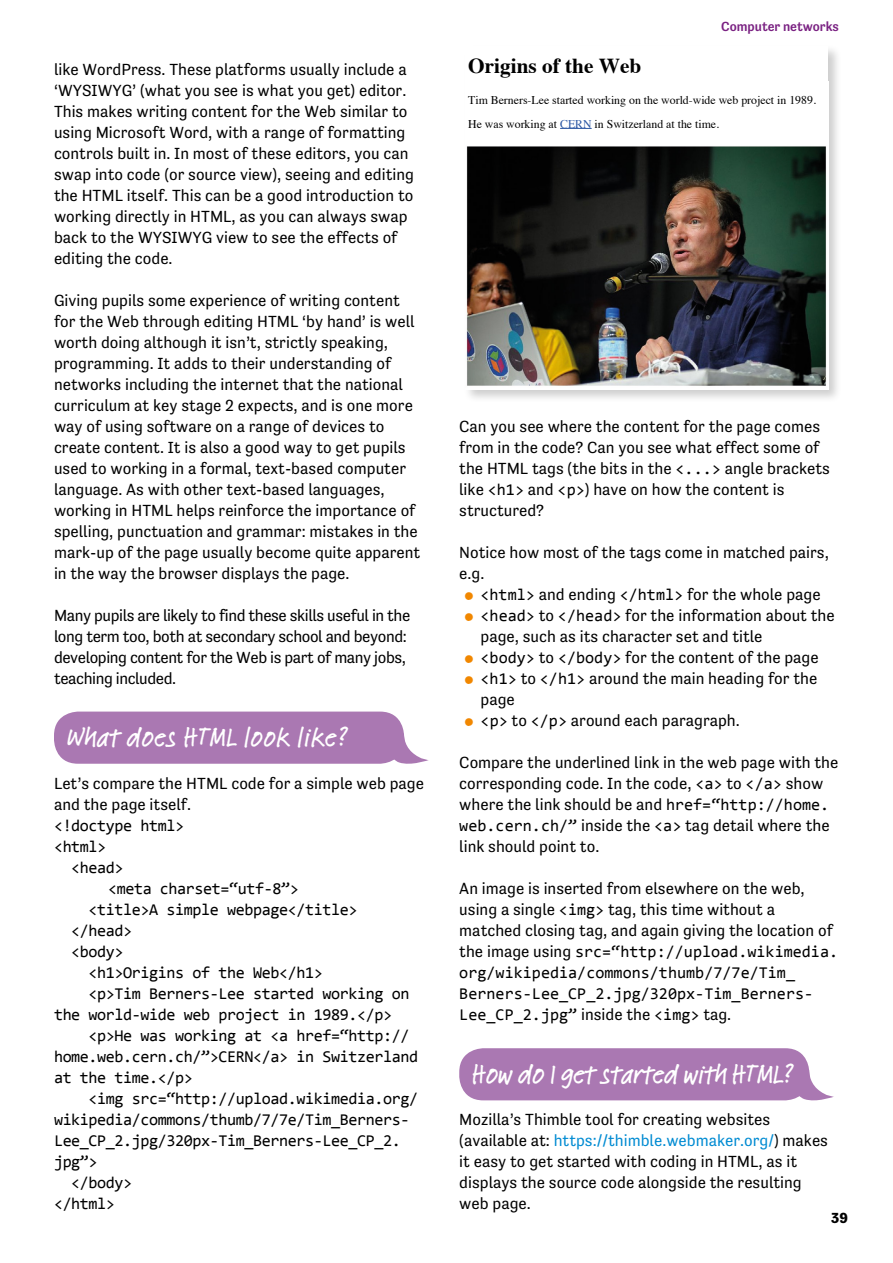
<style>
.page{position:relative;width:893px;height:1263px;background:#fff}
.page>*{position:absolute;margin:0;border:0;box-sizing:border-box;transform-origin:0 0}
.t1{font:500 28.5px "Linotype Feltpen";letter-spacing:-.025em;color:#fff}
.t2{font:500 28.5px "Linotype Feltpen";color:#fff}
.t3{font:700 21.3px "Times";color:#000}
.t4{font:16.5px/21px "Tenso";color:#000}
.t5{font:16.5px "Consolas";letter-spacing:-.025em;color:#000}
.t6{font:16.5px/21px "Tenso";letter-spacing:-.025em;color:#000}
.t7{font:16.5px/21px "Consolas";color:#000}
.t8{font:700 15px "Tenso";color:#000}
.t9{font:500 13.5px "Tenso";color:#7a2182}
.t10{font:11.85px/23.7px "Times";color:#000}
.s1{color:#2d58a4}
.s2{font-family:"Consolas"}
.s3{color:#f18700}
.s4{font-family:"Tenso"}
.s5{color:#008bd2}
</style>
<div class="page">
<div style="left:463px;top:45px;width:379px;height:358px;background:#000;opacity:.2"></div>
<div style="left:465px;top:47px;width:363px;height:342px;background:#fff"></div>
<img style="left:466px;top:146px;width:360px;height:240px">
<div style="left:54px;top:711px;width:350px;height:53px;background:#aa78b2;border-radius:24px"></div>
<svg style="left:387px;top:735px;width:42px;height:29px"></svg>
<div style="left:459px;top:1048px;width:350px;height:52px;background:#aa78b2;border-radius:24px"></div>
<svg style="left:792px;top:1070px;width:42px;height:31px"></svg>
<hr style="left:560px;top:128px;width:32px;height:1px;background:#2d58a4">
<p class="t4" style="left:54px;top:59px;width:361px">like WordPress. These platforms usually include a ‘WYSIWYG’ (what you see is what you get) editor.<br>This makes writing content for the Web similar to using Microsoft Word, with a range of formatting controls built in. In most of these editors, you can swap into code (or source view), seeing and editing the HTML itself. This can be a good introduction to working directly in HTML, as you can always swap back to the WYSIWYG view to see the effects of editing the code.</p>
<p class="t4" style="left:54px;top:290px;width:368px">Giving pupils some experience of writing content for the Web through editing HTML ‘by hand’ is well worth doing although it isn’t, strictly speaking, programming. It adds to their understanding of networks including the internet that the national curriculum at key stage 2 expects, and is one more way of using software on a range of devices to create content. It is also a good way to get pupils used to working in a formal, text-based computer language. As with other text-based languages, working in HTML helps reinforce the importance of spelling, punctuation and grammar: mistakes in the mark-up of the page usually become quite apparent in the way the browser displays the page.</p>
<p class="t6" style="left:54px;top:605px;width:358px">Many pupils are likely to find these skills useful in the long term too, both at secondary school and beyond: developing content for the Web is part of many jobs, teaching included.</p>
<h1 class="t2" style="left:67px;top:718px;width:283px">What does HTML look like?</h1>
<p class="t4" style="left:54px;top:773px;width:372px">Let’s compare the HTML code for a simple web page and the page itself.</p>
<p class="t5" style="left:54px;top:814px;width:132px">&lt;!doctype html&gt;</p>
<p class="t5" style="left:54px;top:835px;width:54px">&lt;html&gt;</p>
<p class="t5" style="left:71px;top:856px;width:54px">&lt;head&gt;</p>
<p class="t5" style="left:108px;top:877px;width:192px">&lt;meta charset=“utf-8”&gt;</p>
<p class="t5" style="left:89px;top:898px;width:270px">&lt;title&gt;A simple webpage&lt;/title&gt;</p>
<p class="t5" style="left:71px;top:919px;width:63px">&lt;/head&gt;</p>
<p class="t5" style="left:71px;top:940px;width:54px">&lt;body&gt;</p>
<p class="t5" style="left:89px;top:961px;width:236px">&lt;h1&gt;Origins of the Web&lt;/h1&gt;</p>
<p class="t5" style="left:89px;top:982px;width:322px">&lt;p&gt;Tim Berners-Lee started working on</p>
<p class="t5" style="left:54px;top:1003px;width:340px">the world-wide web project in 1989.&lt;/p&gt;</p>
<p class="t5" style="left:89px;top:1024px;width:322px">&lt;p&gt;He was working at &lt;a href=“http://</p>
<p class="t5" style="left:54px;top:1045px;width:366px">home.web.cern.ch/”&gt;CERN&lt;/a&gt; in Switzerland</p>
<p class="t5" style="left:54px;top:1066px;width:141px">at the time.&lt;/p&gt;</p>
<p class="t5" style="left:89px;top:1087px;width:331px">&lt;img src=“http://upload.wikimedia.org/</p>
<p class="t5" style="left:54px;top:1108px;width:357px">wikipedia/commons/thumb/7/7e/Tim_Berners-</p>
<p class="t5" style="left:54px;top:1129px;width:348px">Lee_CP_2.jpg/320px-Tim_Berners-Lee_CP_2.</p>
<p class="t5" style="left:54px;top:1150px;width:45px">jpg”&gt;</p>
<p class="t5" style="left:71px;top:1171px;width:63px">&lt;/body&gt;</p>
<p class="t5" style="left:54px;top:1192px;width:63px">&lt;/html&gt;</p>
<p class="t9" style="left:721px;top:19px;width:119px">Computer networks</p>
<p class="t3" style="left:468px;top:46px;width:175px">Origins of the Web</p>
<p class="t10" style="left:468px;top:87px;width:349px">Tim Berners-Lee started working on the world-wide web project in 1989.<br>He was working at <span class="s1">CERN</span> in Switzerland at the time.</p>
<p class="t4" style="left:459px;top:416px;width:372px">Can you see where the content for the page comes from in the code? Can you see what effect some of the HTML tags (the bits in the <span class="s2">&lt;...&gt;</span> angle brackets like <span class="s2">&lt;h1&gt;</span> and <span class="s2">&lt;p&gt;</span>) have on how the content is structured?</p>
<p class="t4" style="left:459px;top:542px;width:371px">Notice how most of the tags come in matched pairs,</p>
<p class="t4" style="left:459px;top:563px;width:27px">e.g.</p>
<p class="t4" style="left:463px;top:584px;width:359px"><span class="s3">⚫</span> <span class="s2">&lt;html&gt;</span> and ending <span class="s2">&lt;/html&gt;</span> for the whole page</p>
<p class="t4" style="left:463px;top:605px;width:373px"><span class="s3">⚫</span> <span class="s2">&lt;head&gt;</span> to <span class="s2">&lt;/head&gt;</span> for the information about the</p>
<p class="t4" style="left:480px;top:626px;width:283px">page, such as its character set and title</p>
<p class="t4" style="left:464px;top:647px;width:357px"><span class="s3">⚫</span> <span class="s2">&lt;body&gt;</span> to <span class="s2">&lt;/body&gt;</span> for the content of the page</p>
<p class="t4" style="left:464px;top:668px;width:355px"><span class="s3">⚫</span> <span class="s2">&lt;h1&gt;</span> to <span class="s2">&lt;/h1&gt;</span> around the main heading for the</p>
<p class="t4" style="left:481px;top:689px;width:36px">page</p>
<p class="t4" style="left:464px;top:710px;width:278px"><span class="s3">⚫</span> <span class="s2">&lt;p&gt;</span> to <span class="s2">&lt;/p&gt;</span> around each paragraph.</p>
<p class="t4" style="left:459px;top:752px;width:381px">Compare the underlined link in the web page with the corresponding code. In the code, <span class="s2">&lt;a&gt;</span> to <span class="s2">&lt;/a&gt;</span> show where the link should be and <span class="s2">href=“http://home. web.cern.ch/”</span> inside the <span class="s2">&lt;a&gt;</span> tag detail where the link should point to.</p>
<p class="t4" style="left:459px;top:878px;width:375px">An image is inserted from elsewhere on the web, using a single <span class="s2">&lt;img&gt;</span> tag, this time without a matched closing tag, and again giving the location of</p>
<p class="t7" style="left:459px;top:941px;width:380px"><span class="s4">the image using</span> src=“http://upload.wikimedia. org/wikipedia/commons/thumb/7/7e/Tim_ Berners-Lee_CP_2.jpg/320px-Tim_Berners-Lee_CP_2.jpg” <span class="s4">inside the</span> &lt;img&gt; <span class="s4">tag.</span></p>
<h1 class="t1" style="left:472px;top:1054px;width:324px">How do I get started with HTML?</h1>
<p class="t4" style="left:459px;top:1109px;width:370px">Mozilla’s Thimble tool for creating websites (available at: <span class="s5">https://thimble.webmaker.org/</span>) makes it easy to get started with coding in HTML, as it displays the source code alongside the resulting web page.</p>
<p class="t8" style="left:831px;top:1209px;width:18px">39</p>
</div>
